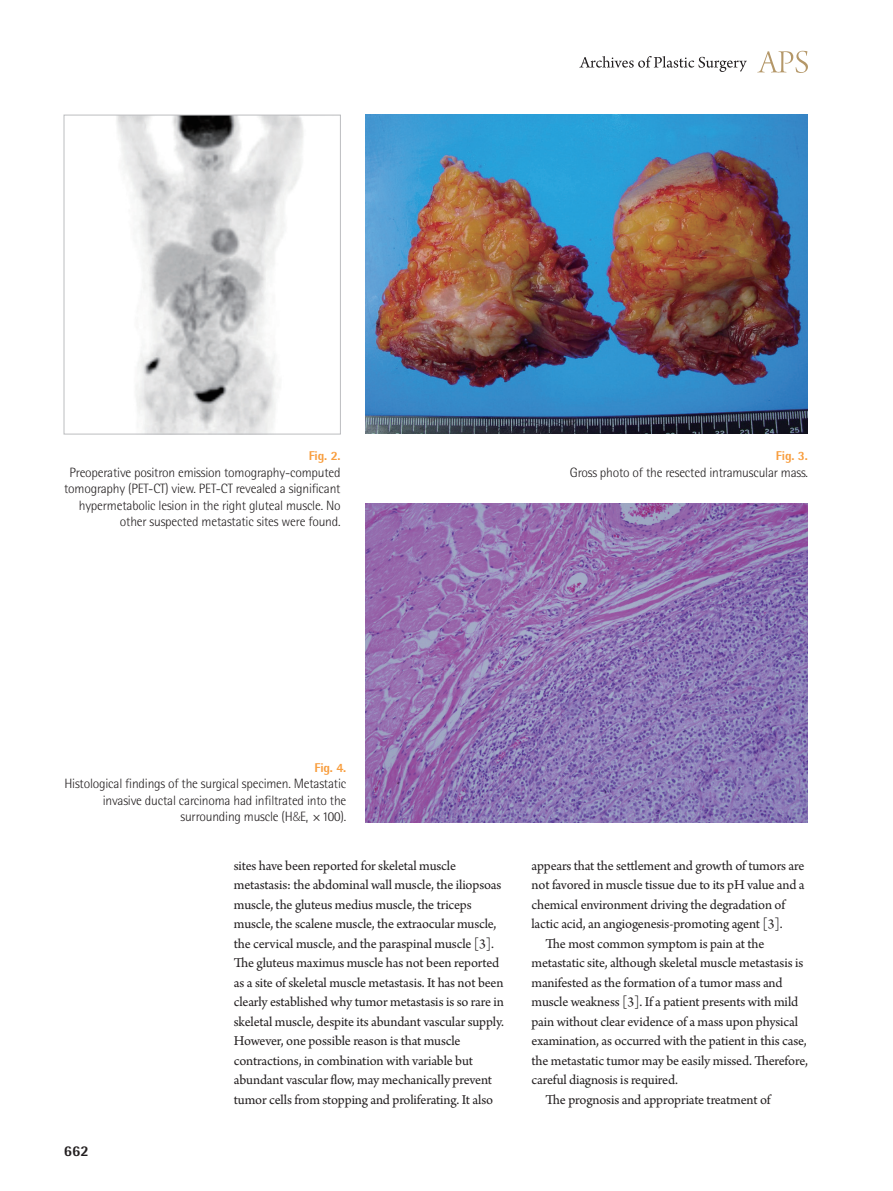
<style>
.page{position:relative;width:893px;height:1191px;background:#fff}
.page>*{position:absolute;margin:0;border:0;box-sizing:border-box;transform-origin:0 0}
.t1{font:800 15px "Rotis Semi Sans Std";color:#231f20}
.본문{font:14.25px/19.5px "Arno Pro";letter-spacing:-.01em;color:#231f20}
.표_그림_설명{font:300 13.5px/16.2px "Rotis Semi Sans Std";letter-spacing:-.015em;color:#231f20;text-align:right}
.표_그림_설명-2{font:800 12.75px "Rotis Semi Sans Std";letter-spacing:-.015em;color:#f89d3d}
.s1{font-family:"Myriad Pro"}
</style>
<div class="page">
<svg style="left:757px;top:51px;width:51px;height:22px"></svg>
<svg style="left:579px;top:56px;width:168px;height:16px"></svg>
<img style="left:116px;top:117px;width:188px;height:315px">
<div style="left:64px;top:115px;width:277px;height:319px;border:1px solid #bcbdc0"></div>
<img style="left:366px;top:115px;width:442px;height:319px">
<img style="left:366px;top:504px;width:442px;height:319px">
<p class="표_그림_설명-2" style="left:309px;top:448px;width:33px">Fig. 2.</p>
<p class="표_그림_설명" style="left:64px;top:464px;width:278px">Preoperative positron emission tomography-computed tomography (PET-CT) view. PET-CT revealed a significant hypermetabolic lesion in the right gluteal muscle. No other suspected metastatic sites were found.</p>
<p class="표_그림_설명-2" style="left:314px;top:759px;width:33px">Fig. 4.</p>
<p class="표_그림_설명" style="left:64px;top:775px;width:283px">Histological findings of the surgical specimen. Metastatic invasive ductal carcinoma had infiltrated into the surrounding muscle (H<span class="s1">&amp;</span>E, ×100).</p>
<p class="표_그림_설명-2" style="left:776px;top:448px;width:33px">Fig. 3.</p>
<p class="표_그림_설명" style="left:570px;top:464px;width:240px">Gross photo of the resected intramuscular mass.</p>
<p class="t1" style="left:64px;top:1141px;width:27px">662</p>
<p class="본문" style="left:234px;top:856px;width:272px">sites have been reported for skeletal muscle metastasis: the abdominal wall muscle, the iliopsoas muscle, the gluteus medius muscle, the triceps muscle, the scalene muscle, the extraocular muscle, the cervical muscle, and the paraspinal muscle [3].<br>The gluteus maximus muscle has not been reported as a site of skeletal muscle metastasis. It has not been clearly established why tumor metastasis is so rare in skeletal muscle, despite its abundant vascular supply.<br>However, one possible reason is that muscle contractions, in combination with variable but abundant vascular flow, may mechanically prevent tumor cells from stopping and proliferating. It also</p>
<p class="본문" style="left:531px;top:856px;width:275px">appears that the settlement and growth of tumors are not favored in muscle tissue due to its pH value and a chemical environment driving the degradation of lactic acid, an angiogenesis-promoting agent [3].</p>
<p class="본문" style="left:531px;top:934px;width:278px;text-indent:14px">The most common symptom is pain at the metastatic site, although skeletal muscle metastasis is manifested as the formation of a tumor mass and muscle weakness [3]. If a patient presents with mild pain without clear evidence of a mass upon physical examination, as occurred with the patient in this case, the metastatic tumor may be easily missed. Therefore, careful diagnosis is required.</p>
<p class="본문" style="left:546px;top:1090px;width:226px">The prognosis and appropriate treatment of</p>
</div>
